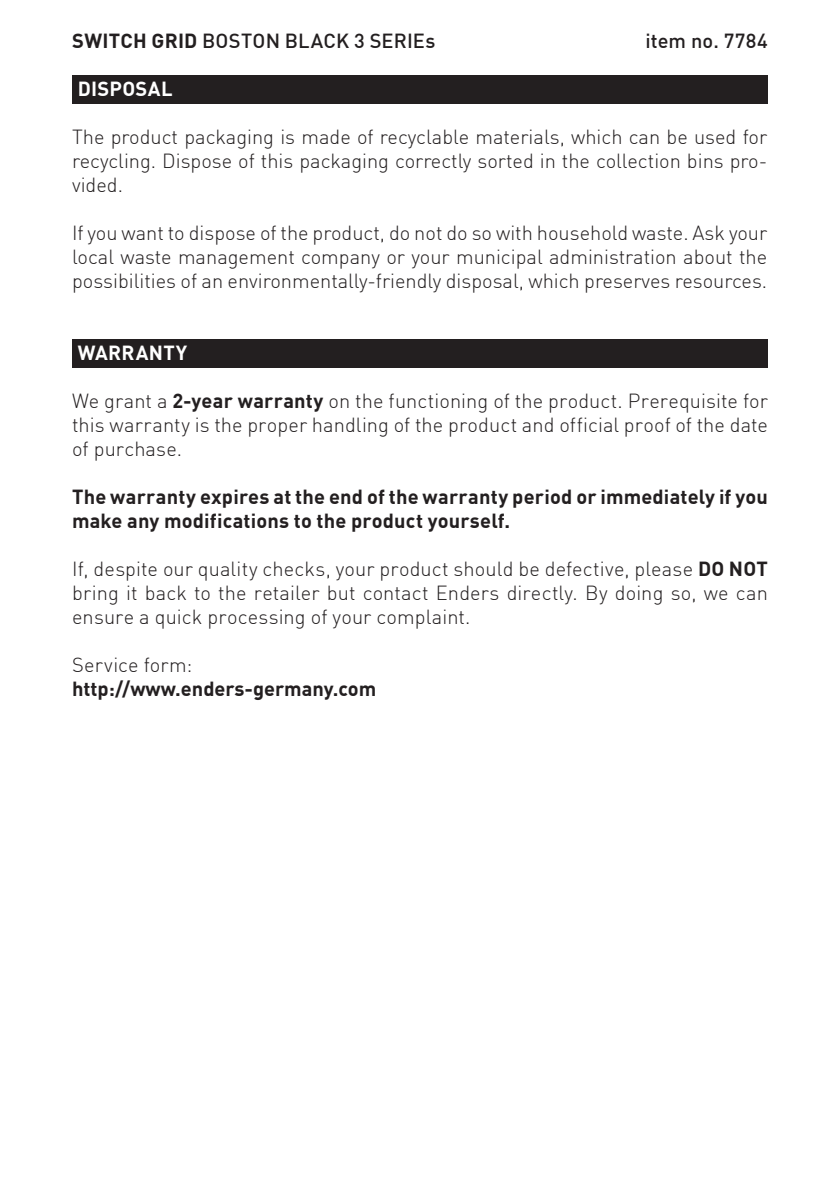
<style>
.page{position:relative;width:840px;height:1191px;background:#fff}
.page>*{position:absolute;margin:0;border:0;box-sizing:border-box;transform-origin:0 0}
.t1{font:300 20px/24px "DIN Offc";color:#231f20;text-align:justify}
.t2{font:700 20px/24px "DIN Offc";letter-spacing:.01em;color:#231f20}
.t3{font:500 20px "DIN Offc";letter-spacing:.01em;color:#231f20}
.t4{font:700 20px "DIN Offc";letter-spacing:.015em;color:#fff}
.s1{font-weight:700}
</style>
<div class="page">
<div style="left:72px;top:75px;width:695px;height:28px;background:#231f20"></div>
<div style="left:72px;top:339px;width:695px;height:28px;background:#231f20"></div>
<p class="t3" style="left:72px;top:28px;width:365px"><span class="s1">SWITCH GRID</span> BOSTON BLACK 3 SERIEs</p>
<p class="t3" style="left:645px;top:28px;width:124px">item no. 7784</p>
<p class="t4" style="left:78px;top:76px;width:96px">DISPOSAL</p>
<p class="t1" style="left:72px;top:125px;width:696px">The product packaging is made of recyclable materials, which can be used for recycling. Dispose of this packaging correctly sorted in the collection bins pro&shy;vided.</p>
<p class="t1" style="left:72px;top:221px;width:696px">If you want to dispose of the product, do not do so with household waste. Ask your local waste management company or your municipal administration about the possibilities of an environmentally-friendly disposal, which preserves resources.</p>
<p class="t4" style="left:78px;top:340px;width:111px">WARRANTY</p>
<p class="t1" style="left:72px;top:389px;width:697px">We grant a <span class="s1">2-year warranty</span> on the functioning of the product. Prerequisite for this warranty is the proper handling of the product and official proof of the date of purchase.</p>
<p class="t2" style="left:72px;top:484px;width:697px">The warranty expires at the end of the warranty period or immediately if you make any modifications to the product yourself.</p>
<p class="t1" style="left:72px;top:557px;width:697px">If, despite our quality checks, your product should be defective, please <span class="s1">DO NOT </span>bring it back to the retailer but contact Enders directly. By doing so, we can ensure a quick processing of your complaint.</p>
<p class="t1" style="left:72px;top:653px;width:122px">Service form:</p>
<p class="t2" style="left:72px;top:676px;width:305px">http://www.enders-germany.com</p>
</div>
